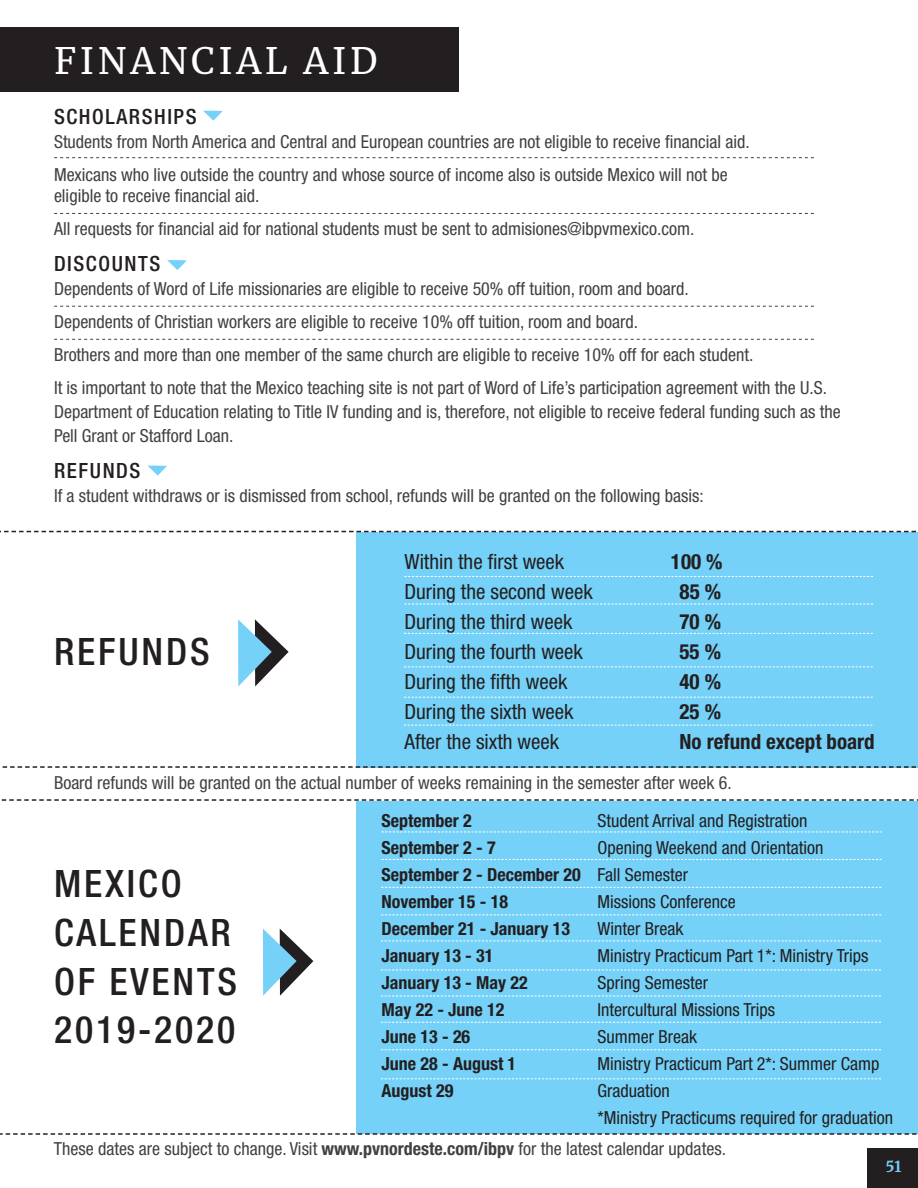
<style>
.page{position:relative;width:918px;height:1188px;background:#fff}
.page>*{position:absolute;margin:0;border:0;box-sizing:border-box;transform-origin:0 0}
.Sub_Head{font:500 condensed 37.8px/48.6px "Helvetica Neue LT Std";letter-spacing:.075em;color:#231f20}
.t1{font:36px "Merriweather";letter-spacing:.1em;color:#fff}
.Body_Text{font:condensed 21px "Helvetica Neue LT Std";color:#231f20}
.Body_Text-2{font:700 condensed 21px "Helvetica Neue LT Std";color:#231f20}
.Sub_Head-2{font:500 condensed 21px "Helvetica Neue LT Std";letter-spacing:.075em;color:#231f20}
.Body_Text-3{font:500 condensed 21px "Helvetica Neue LT Std";letter-spacing:.075em;color:#231f20}
.Body_Text-4{font:condensed 18px/24px "Helvetica Neue LT Std";color:#414142}
.Body_Text-5{font:condensed 18px "Helvetica Neue LT Std";color:#231f20}
.Body_Text-6{font:700 condensed 18px "Helvetica Neue LT Std";color:#231f20}
.t2{font:700 15px "Merriweather";color:#75d1f7}
.s1{font-weight:400}
.s2{font-weight:700}
</style>
<div class="page">
<div style="left:868px;top:1148px;width:50px;height:40px;background:#231f20"></div>
<div style="left:0;top:27px;width:459px;height:65px;background:#231f20"></div>
<div style="left:357px;top:801px;width:561px;height:332px;background:#75d1f7"></div>
<svg style="left:263px;top:929px;width:50px;height:67px"></svg>
<svg style="left:1px;top:799px;width:917px;height:2px"></svg>
<svg style="left:0;top:1133px;width:918px;height:2px"></svg>
<svg style="left:382px;top:832px;width:500px;height:1px"></svg>
<svg style="left:381px;top:941px;width:500px;height:1px"></svg>
<svg style="left:381px;top:1022px;width:500px;height:1px"></svg>
<svg style="left:381px;top:887px;width:501px;height:1px"></svg>
<svg style="left:382px;top:859px;width:500px;height:1px"></svg>
<svg style="left:381px;top:970px;width:500px;height:1px"></svg>
<svg style="left:381px;top:1049px;width:500px;height:1px"></svg>
<svg style="left:381px;top:996px;width:500px;height:1px"></svg>
<svg style="left:381px;top:1078px;width:500px;height:1px"></svg>
<svg style="left:381px;top:914px;width:501px;height:1px"></svg>
<div style="left:357px;top:532px;width:561px;height:236px;background:#75d1f7"></div>
<svg style="left:238px;top:619px;width:51px;height:67px"></svg>
<svg style="left:0;top:531px;width:916px;height:1px"></svg>
<svg style="left:2px;top:766px;width:914px;height:2px"></svg>
<svg style="left:404px;top:576px;width:469px;height:1px"></svg>
<svg style="left:404px;top:633px;width:469px;height:1px"></svg>
<svg style="left:404px;top:725px;width:469px;height:1px"></svg>
<svg style="left:404px;top:604px;width:469px;height:1px"></svg>
<svg style="left:404px;top:697px;width:469px;height:1px"></svg>
<svg style="left:404px;top:667px;width:469px;height:1px"></svg>
<svg style="left:54px;top:306px;width:760px;height:1px"></svg>
<svg style="left:54px;top:157px;width:760px;height:1px"></svg>
<svg style="left:54px;top:213px;width:760px;height:1px"></svg>
<svg style="left:54px;top:339px;width:760px;height:1px"></svg>
<svg style="left:203px;top:111px;width:20px;height:10px"></svg>
<svg style="left:167px;top:260px;width:20px;height:10px"></svg>
<svg style="left:148px;top:466px;width:19px;height:10px"></svg>
<p class="t1" style="left:54px;top:36px;width:325px">FINANCIAL AID</p>
<p class="Sub_Head-2" style="left:54px;top:104px;width:144px">SCHOLARSHIPS</p>
<p class="Body_Text-4" style="left:54px;top:129px;width:697px">Students from North America and Central and European countries are not eligible to receive financial aid.</p>
<p class="Body_Text-4" style="left:54px;top:164px;width:675px;line-height:21.6px">Mexicans who live outside the country and whose source of income also is outside Mexico will not be eligible to receive financial aid.</p>
<p class="Body_Text-4" style="left:54px;top:217px;width:642px">All requests for financial aid for national students must be sent to admisiones@ibpvmexico.com.</p>
<p class="Body_Text-3" style="left:54px;top:251px;width:108px">DISCOUNTS</p>
<p class="Body_Text-4" style="left:54px;top:277px;width:636px">Dependents of Word of Life missionaries are eligible to receive 50% off tuition, room and board.</p>
<p class="Body_Text-4" style="left:54px;top:310px;width:586px">Dependents of Christian workers are eligible to receive 10% off tuition, room and board.</p>
<p class="Body_Text-4" style="left:54px;top:343px;width:701px">Brothers and more than one member of the same church are eligible to receive 10% off for each student.</p>
<p class="Body_Text-4" style="left:54px;top:376px;width:788px">It is important to note that the Mexico teaching site is not part of Word of Life’s participation agreement with the U.S.<br>Department of Education relating to Title IV funding and is, therefore, not eligible to receive federal funding such as the<br>Pell Grant or Stafford Loan.</p>
<p class="Sub_Head-2" style="left:54px;top:458px;width:88px">REFUNDS</p>
<p class="Body_Text-4" style="left:54px;top:484px;width:651px">If a student withdraws or is dismissed from school, refunds will be granted on the following basis:</p>
<p class="Body_Text" style="left:405px;top:549px;width:161px">Within the first week</p>
<p class="Body_Text-2" style="left:671px;top:549px;width:53px">100 %</p>
<p class="Body_Text" style="left:405px;top:579px;width:190px">During the second week</p>
<p class="Body_Text-2" style="left:680px;top:579px;width:43px">85 %</p>
<p class="Body_Text" style="left:405px;top:609px;width:169px">During the third week</p>
<p class="Body_Text-2" style="left:680px;top:609px;width:43px">70 %</p>
<p class="Body_Text" style="left:405px;top:639px;width:180px">During the fourth week</p>
<p class="Body_Text-2" style="left:680px;top:639px;width:43px">55 %</p>
<p class="Body_Text" style="left:405px;top:669px;width:164px">During the fifth week</p>
<p class="Body_Text-2" style="left:680px;top:669px;width:43px">40 %</p>
<p class="Body_Text" style="left:405px;top:699px;width:171px">During the sixth week</p>
<p class="Body_Text-2" style="left:680px;top:699px;width:43px">25 %</p>
<p class="Body_Text" style="left:405px;top:729px;width:156px">After the sixth week</p>
<p class="Body_Text-2" style="left:680px;top:729px;width:197px">No refund except board</p>
<p class="Body_Text-4" style="left:54px;top:770px;width:679px">Board refunds will be granted on the actual number of weeks remaining in the semester after week 6.</p>
<p class="Sub_Head" style="left:54px;top:627px;width:157px">REFUNDS</p>
<p class="Sub_Head" style="left:54px;top:859px;width:129px">MEXICO</p>
<p class="Sub_Head" style="left:54px;top:908px;width:184px">CALENDAR<br>OF EVENTS<br>2019-2020</p>
<p class="Body_Text-6" style="left:381px;top:809px;width:92px">September 2</p>
<p class="Body_Text-5" style="left:597px;top:810px;width:212px">Student Arrival and Registration</p>
<p class="Body_Text-6" style="left:381px;top:836px;width:116px">September 2 - 7</p>
<p class="Body_Text-5" style="left:597px;top:837px;width:228px">Opening Weekend and Orientation</p>
<p class="Body_Text-6" style="left:381px;top:863px;width:308px">September 2 - December 20 <span class="s1">Fall Semester</span></p>
<p class="Body_Text-6" style="left:381px;top:890px;width:128px">November 15 - 18</p>
<p class="Body_Text-5" style="left:597px;top:891px;width:140px">Missions Conference</p>
<p class="Body_Text-6" style="left:381px;top:917px;width:190px">December 21 - January 13</p>
<p class="Body_Text-5" style="left:597px;top:918px;width:87px">Winter Break</p>
<p class="Body_Text-6" style="left:381px;top:944px;width:114px">January 13 - 31</p>
<p class="Body_Text-5" style="left:597px;top:945px;width:273px">Ministry Practicum Part 1*: Ministry Trips</p>
<p class="Body_Text-6" style="left:381px;top:971px;width:148px">January 13 - May 22</p>
<p class="Body_Text-5" style="left:597px;top:972px;width:112px">Spring Semester</p>
<p class="Body_Text-6" style="left:381px;top:998px;width:125px">May 22 - June 12</p>
<p class="Body_Text-5" style="left:597px;top:999px;width:179px">Intercultural Missions Trips</p>
<p class="Body_Text-6" style="left:381px;top:1025px;width:90px">June 13 - 26</p>
<p class="Body_Text-5" style="left:597px;top:1026px;width:101px">Summer Break</p>
<p class="Body_Text-6" style="left:381px;top:1052px;width:136px">June 28 - August 1</p>
<p class="Body_Text-5" style="left:597px;top:1053px;width:284px">Ministry Practicum Part 2*: Summer Camp</p>
<p class="Body_Text-6" style="left:381px;top:1079px;width:73px">August 29</p>
<p class="Body_Text-5" style="left:597px;top:1080px;width:74px">Graduation</p>
<p class="Body_Text-5" style="left:597px;top:1107px;width:297px">*Ministry Practicums required for graduation</p>
<p class="Body_Text-4" style="left:54px;top:1136px;width:674px">These dates are subject to change. Visit <span class="s2">www.pvnordeste.com/ibpv</span> for the latest calendar updates.</p>
<p class="t2" style="left:886px;top:1156px;width:17px">51</p>
</div>
